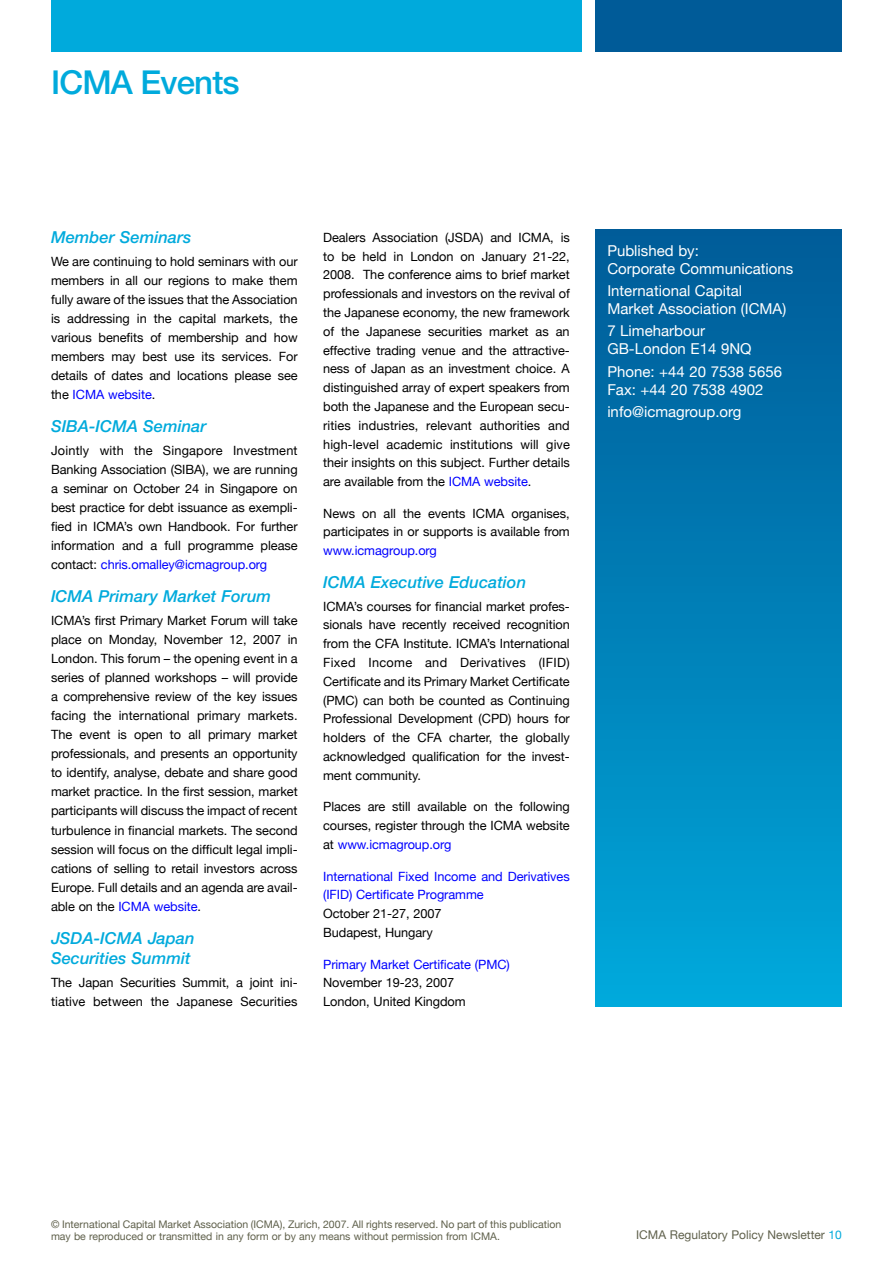
<style>
.page{position:relative;width:893px;height:1263px;background:#fff}
.page>*{position:absolute;margin:0;border:0;box-sizing:border-box;transform-origin:0 0}
.t1{font:500 33px "Helvetica Neue";letter-spacing:-.025em;color:#00aadc}
.t2{font:italic 500 16.5px/19.8px "Helvetica Neue";color:#00aadc}
.t3{font:15px/18px "Helvetica Neue";color:#fff}
.t4{font:12.75px/19px "Helvetica Neue";letter-spacing:-.005em;color:#000;text-align:justify}
.t5{font:12.75px/18.8px "Helvetica Neue";letter-spacing:-.005em;color:#00f}
.t6{font:12px "Helvetica Neue";color:#5f604b}
.t7{font:10.5px/11.2px "Helvetica Neue";color:#5f604b}
.s1{color:#00f}
.s2{color:#00aadc}
</style>
<div class="page">
<div style="left:51px;top:0;width:531px;height:51px;background:#00aadc"></div>
<div style="left:595px;top:0;width:247px;height:51px;background:#005b98"></div>
<div style="left:595px;top:230px;width:247px;height:776px;background:linear-gradient(to bottom,#005a97,#00a8da)"></div>
<h1 class="t1" style="left:51px;top:62px;width:190px">ICMA Events</h1>
<p class="t2" style="left:51px;top:227px;width:142px">Member Seminars</p>
<p class="t4" style="left:51px;top:252px;width:248px">We are continuing to hold seminars with our members in all our regions to make them fully aware of the issues that the Association is addressing in the capital markets, the various benefits of membership and how members may best use its services. For details of dates and locations please see the <span class="s1">ICMA website</span>.</p>
<p class="t2" style="left:51px;top:416px;width:157px">SIBA-ICMA Seminar</p>
<p class="t4" style="left:51px;top:441px;width:248px">Jointly with the Singapore Investment Banking Association (SIBA), we are running a seminar on October 24 in Singapore on best practice for debt issuance as exempli&shy;fied in ICMA’s own Handbook. For further information and a full programme please contact: <span class="s1">chris.omalley@icmagroup.org</span></p>
<p class="t2" style="left:51px;top:586px;width:222px">ICMA Primary Market Forum</p>
<p class="t4" style="left:51px;top:611px;width:248px">ICMA’s first Primary Market Forum will take place on Monday, November 12, 2007 in London. This forum – the opening event in a series of planned workshops – will provide a comprehensive review of the key issues facing the international primary markets.<br>The event is open to all primary market professionals, and presents an opportunity to identify, analyse, debate and share good market practice. In the first session, market participants will discuss the impact of recent turbulence in financial markets. The second session will focus on the difficult legal impli&shy;cations of selling to retail investors across Europe. Full details and an agenda are avail&shy;able on the <span class="s1">ICMA website</span>.</p>
<p class="t2" style="left:51px;top:928px;width:145px">JSDA-ICMA Japan<br>Securities Summit</p>
<p class="t4" style="left:51px;top:973px;width:248px">The Japan Securities Summit, a joint ini&shy;tiative between the Japanese Securities</p>
<p class="t4" style="left:323px;top:228px;width:248px">Dealers Association (JSDA) and ICMA, is to be held in London on January 21-22, 2008. The conference aims to brief market professionals and investors on the revival of the Japanese economy, the new framework of the Japanese securities market as an effective trading venue and the attractive&shy;ness of Japan as an investment choice. A distinguished array of expert speakers from both the Japanese and the European secu&shy;rities industries, relevant authorities and high-level academic institutions will give their insights on this subject. Further details are available from the <span class="s1">ICMA website</span>.</p>
<p class="t4" style="left:323px;top:504px;width:248px">News on all the events ICMA organises, participates in or supports is available from</p>
<p class="t5" style="left:323px;top:541px;width:115px">www.icmagroup.org</p>
<p class="t2" style="left:323px;top:572px;width:204px">ICMA Executive Education</p>
<p class="t4" style="left:323px;top:597px;width:248px">ICMA’s courses for financial market profes&shy;sionals have recently received recognition from the CFA Institute. ICMA’s International Fixed Income and Derivatives (IFID)<br>Certificate and its Primary Market Certificate (PMC) can both be counted as Continuing Professional Development (CPD) hours for holders of the CFA charter, the globally acknowledged qualification for the invest&shy;ment community.</p>
<p class="t4" style="left:323px;top:797px;width:248px">Places are still available on the following courses, register through the ICMA website at <span class="s1">www.icmagroup.org</span></p>
<p class="t5" style="left:323px;top:866px;width:248px">International Fixed Income and Derivatives (IFID) Certificate Programme</p>
<p class="t4" style="left:323px;top:904px;width:120px">October 21-27, 2007<br>Budapest, Hungary</p>
<p class="t5" style="left:323px;top:954px;width:188px">Primary Market Certificate (PMC)</p>
<p class="t4" style="left:323px;top:973px;width:144px">November 19-23, 2007<br>London, United Kingdom</p>
<p class="t3" style="left:607px;top:241px;width:188px">Published by:<br>Corporate Communications</p>
<p class="t3" style="left:607px;top:282px;width:180px">International Capital<br>Market Association (ICMA)</p>
<p class="t3" style="left:607px;top:322px;width:146px">7 Limeharbour<br>GB-London E14 9NQ</p>
<p class="t3" style="left:607px;top:362px;width:176px">Phone: +44 20 7538 5656<br>Fax: +44 20 7538 4902</p>
<p class="t3" style="left:607px;top:402px;width:136px">info@icmagroup.org</p>
<p class="t7" style="left:51px;top:1219px;width:512px">© International Capital Market Association (ICMA), Zurich, 2007. All rights reserved. No part of this publication may be reproduced or transmitted in any form or by any means without permission from ICMA.</p>
<p class="t6" style="left:636px;top:1228px;width:207px">ICMA Regulatory Policy Newsletter <span class="s2">10</span></p>
</div>
